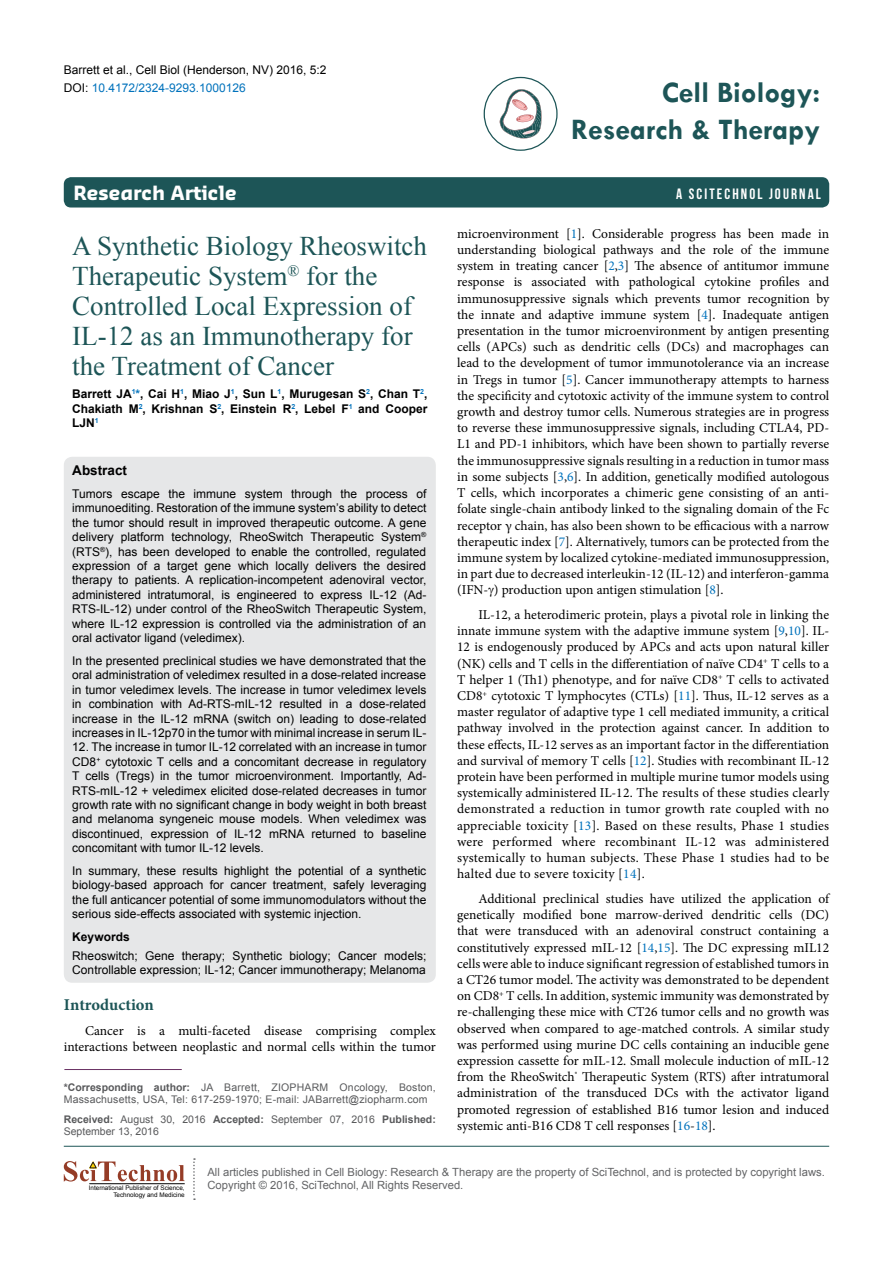
<style>
.page{position:relative;width:893px;height:1263px;background:#fff}
.page>*{position:absolute;margin:0;border:0;box-sizing:border-box;transform-origin:0 0}
.t1{font:700 30px/37.5px "Tw Cen";color:#1d5557;text-align:right}
.t2{font:27px/30px "Times New Roman";color:#1d5557}
.t3{font:700 19.2px "Sansa";color:#fff}
.t4{font:700 16.5px "Minion Pro";color:#1d5557}
.t5{font:15px "Bebas Neue";letter-spacing:.14em;color:#fff}
.t6{font:13.5px/16.2px "Minion Pro";color:#000;text-align:justify}
.t7{font:700 13.5px "Arial";color:#000}
.t8{font:12px/14.4px "Arial";color:#000;text-align:justify}
.t9{font:700 12px/14.4px "Arial";color:#000;text-align:justify}
.t10{font:11.25px/13.5px "Arial";color:#636466}
.t11{font:10.5px/12px "Arial";letter-spacing:.02em;color:#58595b}
.t12{font:10.5px/12px "Arial";color:#58595b}
.t13{font:6.3px/7.6px "Arial";color:#000;text-align:right}
.s1{color:#0072bc}
.s2{font-weight:700}
</style>
<div class="page">
<div style="left:64px;top:177px;width:765px;height:30px;background:#1d5557;border-radius:7px"></div>
<hr style="left:64px;top:1146px;width:765px;height:1px;background:#1d5557">
<svg style="left:500px;top:89px;width:42px;height:50px"></svg>
<div style="left:484px;top:77px;width:74px;height:74px;border:1px solid #1d5557;border-radius:50%"></div>
<svg style="left:193px;top:1158px;width:2px;height:42px"></svg>
<svg style="left:64px;top:1161px;width:121px;height:20px"></svg>
<hr style="left:89px;top:1183px;width:96px;height:1px;background:#000">
<div style="left:64px;top:457px;width:372px;height:526px;background:#e6e7e8;border-radius:9px"></div>
<hr style="left:64px;top:1069px;width:118px;height:1px;background:#693163">
<p class="t8" style="left:64px;top:61px;width:264px;line-height:18px">Barrett et al., Cell Biol (Henderson, NV) 2016, 5:2<br>DOI: <span class="s1">10.4172/2324-9293.1000126</span></p>
<h3 class="t3" style="left:74px;top:181px;width:165px">Research Article</h3>
<h2 class="t2" style="left:72px;top:231px;width:356px">A Synthetic Biology Rheoswitch<br>Therapeutic System<sup>®</sup> for the<br>Controlled Local Expression of<br>IL-12 as an Immunotherapy for the Treatment of Cancer</h2>
<p class="t9" style="left:72px;top:387px;width:357px">Barrett JA<sup>1</sup><span class="s1">*</span>, Cai H<sup>1</sup>, Miao J<sup>1</sup>, Sun L<sup>1</sup>, Murugesan S<sup>2</sup>, Chan T<sup>2</sup>, Chakiath M<sup>2</sup>, Krishnan S<sup>2</sup>, Einstein R<sup>2</sup>, Lebel F<sup>1</sup> and Cooper LJN<sup>1</sup></p>
<p class="t7" style="left:72px;top:461px;width:56px">Abstract</p>
<p class="t8" style="left:72px;top:487px;width:356px">Tumors escape the immune system through the process of immunoediting. Restoration of the immune system’s ability to detect the tumor should result in improved therapeutic outcome. A gene delivery platform technology, RheoSwitch Therapeutic System<sup>® </sup>(RTS<sup>®</sup>), has been developed to enable the controlled, regulated expression of a target gene which locally delivers the desired therapy to patients. A replication-incompetent adenoviral vector, administered intratumoral, is engineered to express IL‑12 (Ad-RTS-IL-12) under control of the RheoSwitch Therapeutic System, where IL-12 expression is controlled via the administration of an oral activator ligand (veledimex).</p>
<p class="t8" style="left:72px;top:654px;width:355px">In the presented preclinical studies we have demonstrated that the oral administration of veledimex resulted in a dose-related increase in tumor veledimex levels. The increase in tumor veledimex levels in combination with Ad-RTS-mIL-12 resulted in a dose-related increase in the IL-12 mRNA (switch on) leading to dose-related increases in IL-12p70 in the tumor with minimal increase in serum IL-</p>
<p class="t8" style="left:72px;top:740px;width:356px">12. The increase in tumor IL-12 correlated with an increase in tumor CD8<sup>+</sup> cytotoxic T cells and a concomitant decrease in regulatory T cells (Tregs) in the tumor microenvironment. Importantly, Ad-RTS-mIL-12 + veledimex elicited dose-related decreases in tumor growth rate with no significant change in body weight in both breast and melanoma syngeneic mouse models. When veledimex was discontinued, expression of IL-12 mRNA returned to baseline concomitant with tumor IL-12 levels.</p>
<p class="t8" style="left:72px;top:864px;width:355px">In summary, these results highlight the potential of a synthetic biology-based approach for cancer treatment, safely leveraging the full anticancer potential of some immunomodulators without the serious side-effects associated with systemic injection.</p>
<p class="t9" style="left:72px;top:930px;width:59px">Keywords</p>
<p class="t8" style="left:72px;top:948px;width:355px">Rheoswitch; Gene therapy; Synthetic biology; Cancer models;<br>Controllable expression; IL-12; Cancer immunotherapy; Melanoma</p>
<p class="t4" style="left:64px;top:993px;width:92px">Introduction</p>
<p class="t6" style="left:64px;top:1023px;width:374px;text-align:right">Cancer is a multi-faceted disease comprising complex interactions between neoplastic and normal cells within the tumor</p>
<p class="t11" style="left:64px;top:1081px;width:374px"><span class="s2">*Corresponding author:</span> JA Barrett, ZIOPHARM Oncology, Boston,<br>Massachusetts, USA, Tel: 617-259-1970; E-mail: JABarrett@ziopharm.com</p>
<p class="t12" style="left:64px;top:1113px;width:374px"><span class="s2">Received:</span> August 30, 2016 <span class="s2">Accepted:</span> September 07, 2016 <span class="s2">Published:<br></span>September 13, 2016</p>
<h1 class="t1" style="left:571px;top:73px;width:251px">Cell Biology:<br>Research &amp; Therapy</h1>
<p class="t5" style="left:676px;top:186px;width:146px">A SCITECHNOL JOURNAL</p>
<p class="t6" style="left:457px;top:225px;width:374px">microenvironment [<span class="s1">1</span>]. Considerable progress has been made in understanding biological pathways and the role of the immune system in treating cancer [<span class="s1">2</span>,<span class="s1">3</span>] The absence of antitumor immune response is associated with pathological cytokine profiles and immunosuppressive signals which prevents tumor recognition by the innate and adaptive immune system [<span class="s1">4</span>]. Inadequate antigen presentation in the tumor microenvironment by antigen presenting cells (APCs) such as dendritic cells (DCs) and macrophages can lead to the development of tumor immunotolerance via an increase in Tregs in tumor [<span class="s1">5</span>]. Cancer immunotherapy attempts to harness the specificity and cytotoxic activity of the immune system to control growth and destroy tumor cells. Numerous strategies are in progress to reverse these immunosuppressive signals, including CTLA4, PD-L1 and PD-1 inhibitors, which have been shown to partially reverse the immunosuppressive signals resulting in a reduction in tumor mass in some subjects [<span class="s1">3</span>,<span class="s1">6</span>]. In addition, genetically modified autologous T cells, which incorporates a chimeric gene consisting of an anti&shy;folate single-chain antibody linked to the signaling domain of the Fc receptor γ chain, has also been shown to be efficacious with a narrow therapeutic index [<span class="s1">7</span>]. Alternatively, tumors can be protected from the immune system by localized cytokine-mediated immunosuppression, in part due to decreased interleukin-12 (IL-12) and interferon-gamma (IFN- ) production upon antigen stimulation [<span class="s1">8</span>].</p>
<p class="t6" style="left:457px;top:607px;width:374px;text-indent:21px">IL-12, a heterodimeric protein, plays a pivotal role in linking the innate immune system with the adaptive immune system [<span class="s1">9</span>,<span class="s1">10</span>]. IL-12 is endogenously produced by APCs and acts upon natural killer (NK) cells and T cells in the differentiation of naïve CD4<sup>+</sup> T cells to a T helper 1 (Th1) phenotype, and for naïve CD8<sup>+</sup> T cells to activated CD8<sup>+</sup> cytotoxic T lymphocytes (CTLs) [<span class="s1">11</span>]. Thus, IL-12 serves as a master regulator of adaptive type 1 cell mediated immunity, a critical pathway involved in the protection against cancer. In addition to these effects, IL-12 serves as an important factor in the differentiation and survival of memory T cells [<span class="s1">12</span>]. Studies with recombinant IL-12 protein have been performed in multiple murine tumor models using systemically administered IL-12. The results of these studies clearly demonstrated a reduction in tumor growth rate coupled with no appreciable toxicity [<span class="s1">13</span>]. Based on these results, Phase 1 studies were performed where recombinant IL-12 was administered systemically to human subjects. These Phase 1 studies had to be halted due to severe toxicity [<span class="s1">14</span>].</p>
<p class="t6" style="left:457px;top:890px;width:374px;text-indent:21px">Additional preclinical studies have utilized the application of genetically modified bone marrow-derived dendritic cells (DC) that were transduced with an adenoviral construct containing a constitutively expressed mIL-12 [<span class="s1">14</span>,<span class="s1">15</span>]. The DC expressing mIL12 cells were able to induce significant regression of established tumors in a CT26 tumor model. The activity was demonstrated to be dependent on CD8<sup>+</sup> T cells. In addition, systemic immunity was demonstrated by re-challenging these mice with CT26 tumor cells and no growth was observed when compared to age-matched controls. A similar study was performed using murine DC cells containing an inducible gene expression cassette for mIL-12. Small molecule induction of mIL-12 from the RheoSwitch<sup>®</sup> Therapeutic System (RTS) after intratumoral administration of the transduced DCs with the activator ligand promoted regression of established B16 tumor lesion and induced systemic anti-B16 CD8 T cell responses [<span class="s1">16</span>-<span class="s1">18</span>].</p>
<p class="t13" style="left:89px;top:1184px;width:97px">International Publisher of Science,<br>Technology and Medicine</p>
<p class="t10" style="left:207px;top:1165px;width:619px">All articles published in Cell Biology: Research &amp; Therapy are the property of SciTechnol, and is protected by copyright laws.<br>Copyright © 2016, SciTechnol, All Rights Reserved.</p>
</div>
